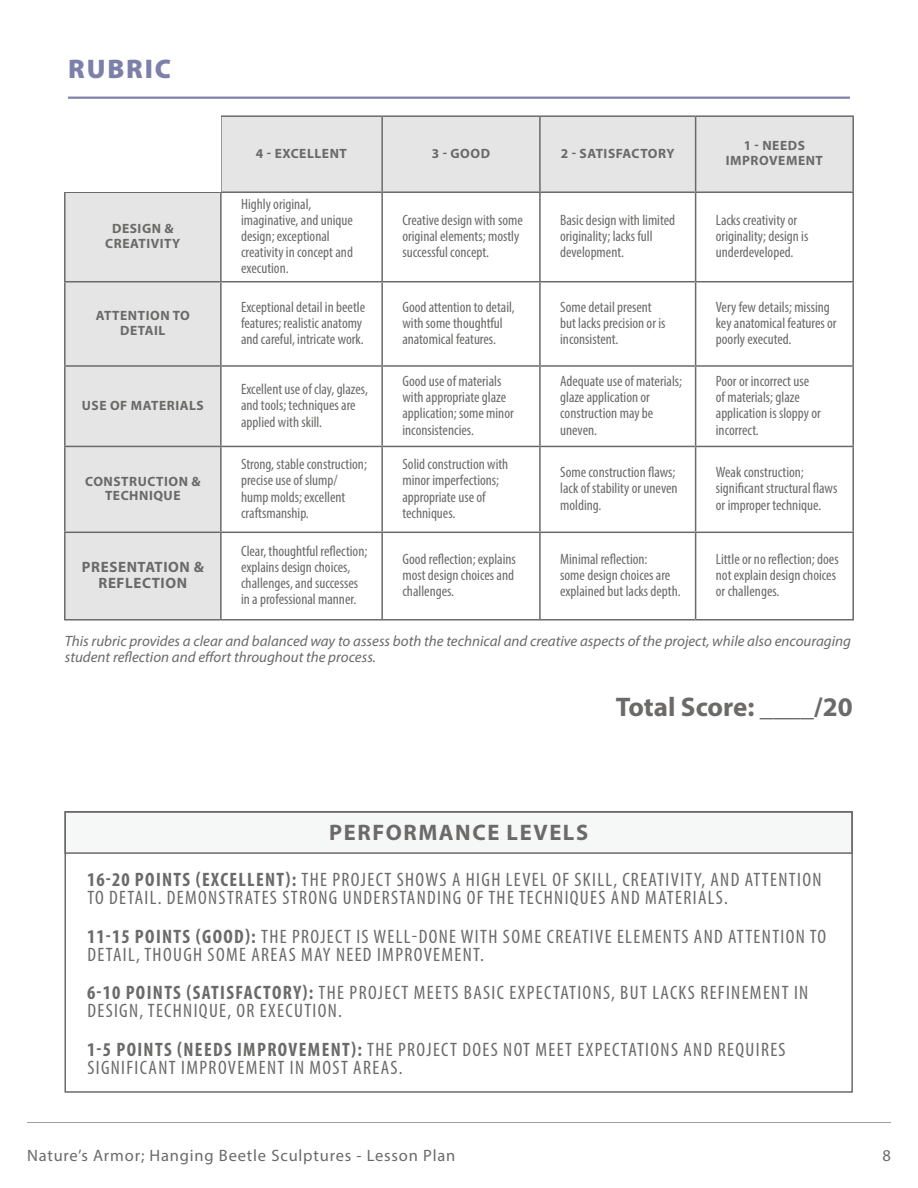
<style>
.page{position:relative;width:918px;height:1188px;background:#fff}
.page>*{position:absolute;margin:0;border:0;box-sizing:border-box;transform-origin:0 0}
.t1{font:700 27px "Myriad Pro";color:#6b6a69}
.t2{font:900 27px "Myriad Pro";letter-spacing:.07em;color:#7d81a9}
.t3{font:700 22.5px "Myriad Pro";letter-spacing:.07em;color:#6b6a69}
.t4{font:condensed 19.5px/18px "Myriad Pro";letter-spacing:.07em;color:#6b6a69}
.t5{font:16.5px "Myriad Pro";letter-spacing:.05em;color:#6b6a69}
.t6{font:condensed 15px/16.2px "Myriad Pro";color:#6b6a69}
.t7{font:italic 15px/16.5px "Myriad Pro";color:#6b6a69}
.t8{font:700 15px/16.2px "Myriad Pro";letter-spacing:.04em;color:#6b6a69;text-align:center}
.t9{font:700 13.5px/14.5px "Myriad Pro";letter-spacing:.04em;color:#6b6a69;text-align:center}
.s1{font-weight:700}
</style>
<div class="page">
<hr style="left:27px;top:1123px;width:864px;height:1px;background:#9e9e9e">
<hr style="left:68px;top:97px;width:782px;height:2px;background:#8181aa">
<svg style="left:66px;top:117px;width:786px;height:502px"></svg>
<hr style="left:64px;top:115px;width:157px;height:2px;background:#6b6a69">
<hr style="left:221px;top:115px;width:161px;height:2px;background:#6b6a69">
<hr style="left:220px;top:117px;width:2px;height:74px;background:#6b6a69">
<hr style="left:382px;top:115px;width:158px;height:2px;background:#6b6a69">
<hr style="left:381px;top:117px;width:2px;height:74px;background:#6b6a69">
<hr style="left:540px;top:115px;width:156px;height:2px;background:#6b6a69">
<hr style="left:539px;top:117px;width:2px;height:74px;background:#6b6a69">
<hr style="left:696px;top:115px;width:158px;height:2px;background:#6b6a69">
<hr style="left:695px;top:117px;width:1px;height:74px;background:#6b6a69">
<hr style="left:852px;top:117px;width:2px;height:74px;background:#6b6a69">
<hr style="left:64px;top:191px;width:157px;height:2px;background:#6b6a69">
<hr style="left:64px;top:193px;width:2px;height:88px;background:#6b6a69">
<hr style="left:221px;top:191px;width:161px;height:2px;background:#6b6a69">
<hr style="left:220px;top:193px;width:2px;height:88px;background:#6b6a69">
<hr style="left:382px;top:191px;width:158px;height:2px;background:#6b6a69">
<hr style="left:381px;top:193px;width:2px;height:88px;background:#6b6a69">
<hr style="left:540px;top:191px;width:156px;height:2px;background:#6b6a69">
<hr style="left:539px;top:193px;width:2px;height:88px;background:#6b6a69">
<hr style="left:696px;top:191px;width:158px;height:2px;background:#6b6a69">
<hr style="left:695px;top:193px;width:1px;height:88px;background:#6b6a69">
<hr style="left:852px;top:193px;width:2px;height:88px;background:#6b6a69">
<hr style="left:64px;top:281px;width:157px;height:1px;background:#6b6a69">
<hr style="left:64px;top:282px;width:2px;height:83px;background:#6b6a69">
<hr style="left:221px;top:281px;width:161px;height:1px;background:#6b6a69">
<hr style="left:220px;top:282px;width:2px;height:83px;background:#6b6a69">
<hr style="left:382px;top:281px;width:158px;height:1px;background:#6b6a69">
<hr style="left:381px;top:282px;width:2px;height:83px;background:#6b6a69">
<hr style="left:540px;top:281px;width:156px;height:1px;background:#6b6a69">
<hr style="left:539px;top:282px;width:2px;height:83px;background:#6b6a69">
<hr style="left:696px;top:281px;width:158px;height:1px;background:#6b6a69">
<hr style="left:695px;top:282px;width:1px;height:83px;background:#6b6a69">
<hr style="left:852px;top:282px;width:2px;height:83px;background:#6b6a69">
<hr style="left:64px;top:365px;width:157px;height:2px;background:#6b6a69">
<hr style="left:64px;top:367px;width:2px;height:79px;background:#6b6a69">
<hr style="left:221px;top:365px;width:161px;height:2px;background:#6b6a69">
<hr style="left:220px;top:367px;width:2px;height:79px;background:#6b6a69">
<hr style="left:382px;top:365px;width:158px;height:2px;background:#6b6a69">
<hr style="left:381px;top:367px;width:2px;height:79px;background:#6b6a69">
<hr style="left:540px;top:365px;width:156px;height:2px;background:#6b6a69">
<hr style="left:539px;top:367px;width:2px;height:79px;background:#6b6a69">
<hr style="left:696px;top:365px;width:158px;height:2px;background:#6b6a69">
<hr style="left:695px;top:367px;width:1px;height:79px;background:#6b6a69">
<hr style="left:852px;top:367px;width:2px;height:79px;background:#6b6a69">
<hr style="left:64px;top:446px;width:157px;height:1px;background:#6b6a69">
<hr style="left:64px;top:447px;width:2px;height:85px;background:#6b6a69">
<hr style="left:221px;top:446px;width:161px;height:1px;background:#6b6a69">
<hr style="left:220px;top:447px;width:2px;height:85px;background:#6b6a69">
<hr style="left:382px;top:446px;width:158px;height:1px;background:#6b6a69">
<hr style="left:381px;top:447px;width:2px;height:85px;background:#6b6a69">
<hr style="left:540px;top:446px;width:156px;height:1px;background:#6b6a69">
<hr style="left:539px;top:447px;width:2px;height:85px;background:#6b6a69">
<hr style="left:696px;top:446px;width:158px;height:1px;background:#6b6a69">
<hr style="left:695px;top:447px;width:1px;height:85px;background:#6b6a69">
<hr style="left:852px;top:447px;width:2px;height:85px;background:#6b6a69">
<hr style="left:64px;top:532px;width:157px;height:1px;background:#6b6a69">
<hr style="left:64px;top:533px;width:2px;height:86px;background:#6b6a69">
<hr style="left:221px;top:532px;width:161px;height:1px;background:#6b6a69">
<hr style="left:220px;top:533px;width:2px;height:86px;background:#6b6a69">
<hr style="left:382px;top:532px;width:158px;height:1px;background:#6b6a69">
<hr style="left:381px;top:533px;width:2px;height:86px;background:#6b6a69">
<hr style="left:540px;top:532px;width:156px;height:1px;background:#6b6a69">
<hr style="left:539px;top:533px;width:2px;height:86px;background:#6b6a69">
<hr style="left:696px;top:532px;width:158px;height:1px;background:#6b6a69">
<hr style="left:695px;top:533px;width:1px;height:86px;background:#6b6a69">
<hr style="left:852px;top:533px;width:2px;height:86px;background:#6b6a69">
<hr style="left:64px;top:619px;width:157px;height:2px;background:#6b6a69">
<hr style="left:221px;top:619px;width:161px;height:2px;background:#6b6a69">
<hr style="left:382px;top:619px;width:158px;height:2px;background:#6b6a69">
<hr style="left:540px;top:619px;width:156px;height:2px;background:#6b6a69">
<hr style="left:696px;top:619px;width:158px;height:2px;background:#6b6a69">
<div style="left:55px;top:112px;width:165px;height:80px;background:#fff"></div>
<div style="left:64px;top:811px;width:789px;height:43px;background:#f6f8f8;border:2px solid #6b6a69"></div>
<div style="left:64px;top:811px;width:789px;height:282px;border:2px solid #6b6a69"></div>
<h1 class="t2" style="left:68px;top:51px;width:104px">RUBRIC</h1>
<p class="t9" style="left:105px;top:221px;width:77px">DESIGN &amp;<br>CREATIVITY</p>
<p class="t9" style="left:256px;top:146px;width:93px">4 - EXCELLENT</p>
<p class="t9" style="left:432px;top:146px;width:60px">3 - GOOD</p>
<p class="t9" style="left:561px;top:146px;width:115px">2 - SATISFACTORY</p>
<p class="t9" style="left:726px;top:138px;width:99px">1 - NEEDS<br>IMPROVEMENT</p>
<p class="t6" style="left:241px;top:196px;width:113px">Highly original, imaginative, and unique design; exceptional creativity in concept and execution.</p>
<p class="t6" style="left:402px;top:212px;width:122px">Creative design with some original elements; mostly successful concept.</p>
<p class="t6" style="left:560px;top:212px;width:117px">Basic design with limited originality; lacks full development.</p>
<p class="t6" style="left:716px;top:212px;width:94px">Lacks creativity or originality; design is underdeveloped.</p>
<p class="t9" style="left:96px;top:308px;width:96px">ATTENTION TO<br>DETAIL</p>
<p class="t6" style="left:241px;top:299px;width:126px">Exceptional detail in beetle features; realistic anatomy and careful, intricate work.</p>
<p class="t6" style="left:402px;top:299px;width:114px">Good attention to detail, with some thoughtful anatomical features.</p>
<p class="t6" style="left:560px;top:299px;width:107px">Some detail present but lacks precision or is inconsistent.</p>
<p class="t6" style="left:716px;top:299px;width:122px">Very few details; missing key anatomical features or poorly executed.</p>
<p class="t9" style="left:82px;top:398px;width:124px">USE OF MATERIALS</p>
<p class="t9" style="left:85px;top:473px;width:117px">CONSTRUCTION &amp;<br>TECHNIQUE</p>
<p class="t8" style="left:82px;top:558px;width:123px">PRESENTATION &amp;<br>REFLECTION</p>
<p class="t6" style="left:241px;top:381px;width:128px">Excellent use of clay, glazes, and tools; techniques are applied with skill.</p>
<p class="t6" style="left:402px;top:373px;width:113px">Good use of materials with appropriate glaze application; some minor inconsistencies.</p>
<p class="t6" style="left:560px;top:373px;width:123px">Adequate use of materials; glaze application or construction may be uneven.</p>
<p class="t6" style="left:716px;top:373px;width:106px">Poor or incorrect use of materials; glaze application is sloppy or incorrect.</p>
<p class="t6" style="left:241px;top:456px;width:127px">Strong, stable construction; precise use of slump/ hump molds; excellent craftsmanship.</p>
<p class="t6" style="left:402px;top:456px;width:107px">Solid construction with minor imperfections; appropriate use of techniques.</p>
<p class="t6" style="left:560px;top:464px;width:119px">Some construction flaws; lack of stability or uneven molding.</p>
<p class="t6" style="left:716px;top:464px;width:123px">Weak construction; significant structural flaws or improper technique.</p>
<p class="t6" style="left:241px;top:543px;width:128px">Clear, thoughtful reflection; explains design choices, challenges, and successes in a professional manner.</p>
<p class="t6" style="left:402px;top:551px;width:115px;text-align:justify">Good reflection; explains most design choices and challenges.</p>
<p class="t6" style="left:560px;top:551px;width:122px">Minimal reflection:<br>some design choices are explained but lacks depth.</p>
<p class="t6" style="left:716px;top:551px;width:124px">Little or no reflection; does not explain design choices or challenges.</p>
<p class="t7" style="left:65px;top:632px;width:788px">This rubric provides a clear and balanced way to assess both the technical and creative aspects of the project, while also encouraging student reflection and effort throughout the process.</p>
<h1 class="t1" style="left:616px;top:689px;width:239px">Total Score: ____/20</h1>
<h2 class="t3" style="left:329px;top:817px;width:260px">PERFORMANCE LEVELS</h2>
<h3 class="t4" style="left:87px;top:870px;width:736px"><span class="s1">16-20 POINTS (EXCELLENT):</span> THE PROJECT SHOWS A HIGH LEVEL OF SKILL, CREATIVITY, AND ATTENTION<br>TO DETAIL. DEMONSTRATES STRONG UNDERSTANDING OF THE TECHNIQUES AND MATERIALS.</h3>
<h3 class="t4" style="left:87px;top:927px;width:740px"><span class="s1">11-15 POINTS (GOOD):</span> THE PROJECT IS WELL-DONE WITH SOME CREATIVE ELEMENTS AND ATTENTION TO<br>DETAIL, THOUGH SOME AREAS MAY NEED IMPROVEMENT.</h3>
<h3 class="t4" style="left:87px;top:984px;width:723px"><span class="s1">6-10 POINTS (SATISFACTORY):</span> THE PROJECT MEETS BASIC EXPECTATIONS, BUT LACKS REFINEMENT IN<br>DESIGN, TECHNIQUE, OR EXECUTION.</h3>
<h3 class="t4" style="left:87px;top:1040px;width:700px"><span class="s1">1-5 POINTS (NEEDS IMPROVEMENT):</span> THE PROJECT DOES NOT MEET EXPECTATIONS AND REQUIRES<br>SIGNIFICANT IMPROVEMENT IN MOST AREAS.</h3>
<p class="t5" style="left:27px;top:1145px;width:430px">Nature’s Armor; Hanging Beetle Sculptures - Lesson Plan</p>
<p class="t5" style="left:883px;top:1145px;width:10px">8</p>
</div>
